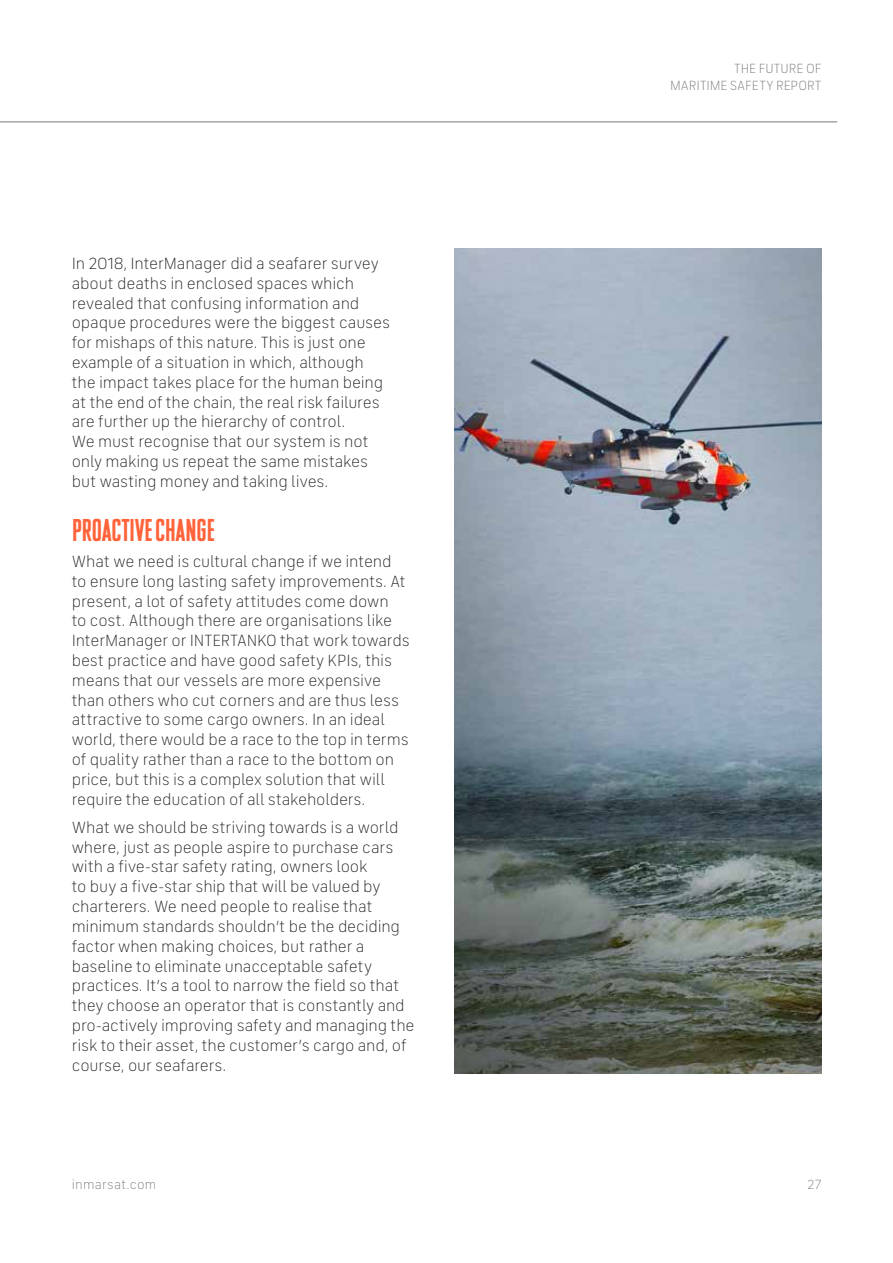
<style>
.page{position:relative;width:893px;height:1263px;background:#fff}
.page>*{position:absolute;margin:0;border:0;box-sizing:border-box;transform-origin:0 0}
.t1{font:31.5px "Inmarsat Infinite Standard";letter-spacing:-.02em;color:#ff633a}
.t2{font:300 16.5px/19.8px "FS Industrie";letter-spacing:-.01em;color:#1d1d1b}
.t3{font:300 13.5px/16.5px "FS Industrie";letter-spacing:.005em;color:#777776;text-align:right}
</style>
<div class="page">
<img style="left:454px;top:249px;width:367px;height:824px">
<hr style="left:0;top:121px;width:837px;height:1px;background:#777776">
<p class="t2" style="left:72px;top:254px;width:320px">In 2018, InterManager did a seafarer survey about deaths in enclosed spaces which revealed that confusing information and opaque procedures were the biggest causes for mishaps of this nature. This is just one example of a situation in which, although the impact takes place for the human being at the end of the chain, the real risk failures are further up the hierarchy of control.<br>We must recognise that our system is not only making us repeat the same mistakes but wasting money and taking lives.</p>
<h1 class="t1" style="left:72px;top:519px;width:145px">PROACTIVE CHANGE</h1>
<p class="t2" style="left:72px;top:552px;width:339px">What we need is cultural change if we intend to ensure long lasting safety improvements. At present, a lot of safety attitudes come down<br>to cost. Although there are organisations like InterManager or INTERTANKO that work towards best practice and have good safety KPIs, this means that our vessels are more expensive than others who cut corners and are thus less attractive to some cargo owners. In an ideal world, there would be a race to the top in terms of quality rather than a race to the bottom on price, but this is a complex solution that will require the education of all stakeholders.</p>
<p class="t2" style="left:72px;top:818px;width:344px">What we should be striving towards is a world where, just as people aspire to purchase cars with a five-star safety rating, owners look<br>to buy a five-star ship that will be valued by charterers. We need people to realise that minimum standards shouldn’t be the deciding factor when making choices, but rather a baseline to eliminate unacceptable safety practices. It’s a tool to narrow the field so that they choose an operator that is constantly and pro-actively improving safety and managing the risk to their asset, the customer’s cargo and, of course, our seafarers.</p>
<p class="t3" style="left:670px;top:61px;width:153px">THE FUTURE OF<br>MARITIME SAFETY REPORT</p>
<p class="t3" style="left:72px;top:1176px;width:86px">inmarsat.com</p>
<p class="t3" style="left:807px;top:1176px;width:15px">27</p>
</div>
